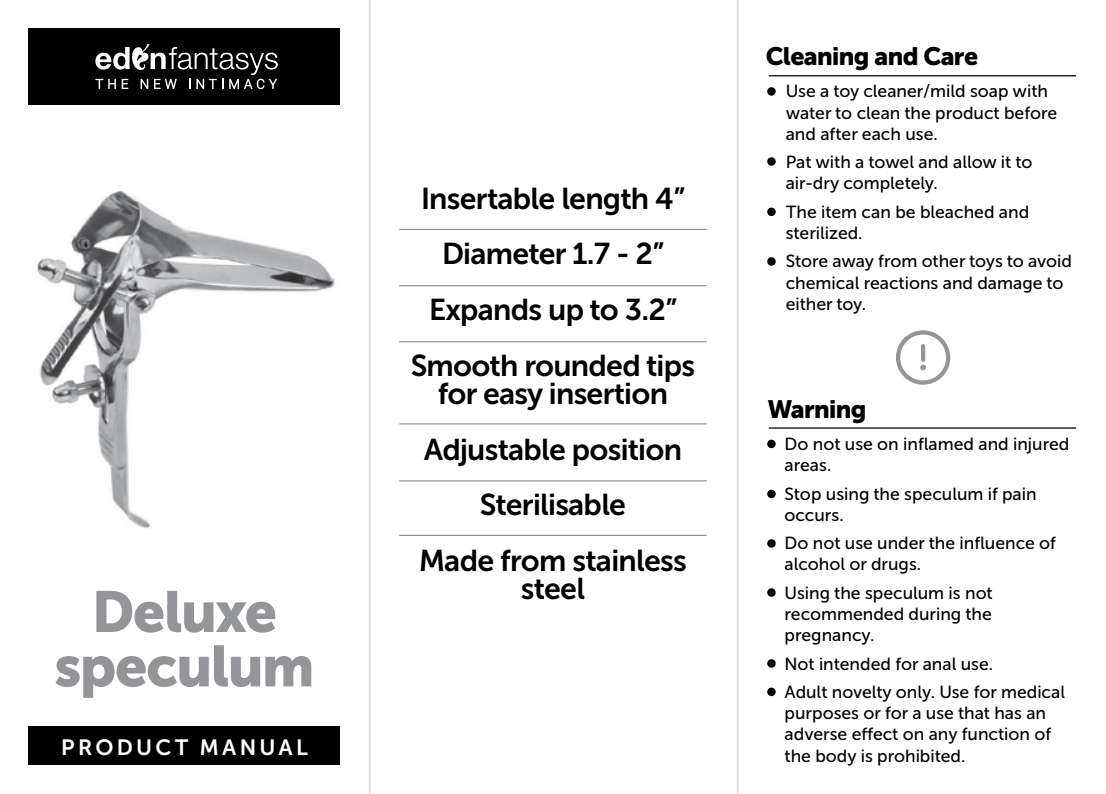
<style>
.page{position:relative;width:1106px;height:794px;background:#fff}
.page>*{position:absolute;margin:0;border:0;box-sizing:border-box;transform-origin:0 0}
.t1{font:57.5px/54.2px "Museo Sans Cyrl 900";letter-spacing:-.025em;color:#939598;text-align:center}
.t2{font:30px/55.8px "Museo Sans Cyrl 700";letter-spacing:-.025em;color:#000;text-align:center}
.t3{font:25px "Museo Sans Cyrl 900";letter-spacing:-.025em;color:#000}
.t4{font:22px "Museo Sans Cyrl 700";letter-spacing:.15em;color:#fff}
.t5{font:17.5px/21.2px "Museo Sans Cyrl 500";color:#000}
</style>
<div class="page">
<div style="left:28px;top:726px;width:312px;height:39px;background:#000"></div>
<div style="left:28px;top:28px;width:312px;height:77px;background:#000"></div>
<svg style="left:95px;top:44px;width:183px;height:45px"></svg>
<hr style="left:399px;top:229px;width:307px;height:1px;background:#939598">
<hr style="left:399px;top:285px;width:307px;height:1px;background:#939598">
<hr style="left:399px;top:341px;width:307px;height:1px;background:#939598">
<hr style="left:399px;top:423px;width:307px;height:1px;background:#939598">
<hr style="left:399px;top:480px;width:307px;height:1px;background:#939598">
<hr style="left:399px;top:535px;width:307px;height:1px;background:#939598">
<img style="left:37px;top:191px;width:298px;height:338px">
<hr style="left:368px;top:0;width:3px;height:794px;background:#e5e6e5">
<hr style="left:736px;top:0;width:3px;height:794px;background:#e5e6e5">
<hr style="left:768px;top:75px;width:308px;height:1px;background:#000">
<div style="left:767px;top:157px;width:8px;height:9px;background:#000;border-radius:50%"></div>
<div style="left:767px;top:207px;width:8px;height:9px;background:#000;border-radius:50%"></div>
<div style="left:767px;top:257px;width:8px;height:9px;background:#000;border-radius:50%"></div>
<div style="left:767px;top:87px;width:8px;height:9px;background:#000;border-radius:50%"></div>
<div style="left:767px;top:440px;width:8px;height:8px;background:#000;border-radius:50%"></div>
<div style="left:767px;top:489px;width:8px;height:9px;background:#000;border-radius:50%"></div>
<div style="left:767px;top:539px;width:8px;height:8px;background:#000;border-radius:50%"></div>
<div style="left:767px;top:588px;width:8px;height:9px;background:#000;border-radius:50%"></div>
<div style="left:767px;top:659px;width:8px;height:8px;background:#000;border-radius:50%"></div>
<div style="left:767px;top:687px;width:8px;height:9px;background:#000;border-radius:50%"></div>
<hr style="left:768px;top:427px;width:308px;height:2px;background:#000">
<svg style="left:896px;top:330px;width:54px;height:55px"></svg>
<h1 class="t1" style="left:54px;top:584px;width:262px">Deluxe speculum</h1>
<p class="t4" style="left:61px;top:735px;width:248px">PRODUCT MANUAL</p>
<h2 class="t2" style="left:411px;top:170px;width:286px">Insertable length 4”<br>Diameter 1.7 - 2”<br>Expands up to 3.2”<br>Smooth rounded tips</h2>
<h2 class="t2" style="left:419px;top:365px;width:269px">for easy insertion<br>Adjustable position<br>Sterilisable<br>Made from stainless</h2>
<h2 class="t2" style="left:521px;top:560px;width:66px">steel</h2>
<h3 class="t3" style="left:765px;top:42px;width:214px">Cleaning and Care</h3>
<p class="t5" style="left:785px;top:81px;width:273px">Use a toy cleaner/mild soap with water to clean the product before and after each use.</p>
<p class="t5" style="left:785px;top:152px;width:248px">Pat with a towel and allow it to air-dry completely.</p>
<p class="t5" style="left:785px;top:201px;width:245px">The item can be bleached and sterilized.</p>
<p class="t5" style="left:785px;top:251px;width:288px">Store away from other toys to avoid chemical reactions and damage to either toy.</p>
<h3 class="t3" style="left:767px;top:395px;width:100px">Warning</h3>
<p class="t5" style="left:784px;top:433px;width:286px">Do not use on inflamed and injured areas.</p>
<p class="t5" style="left:784px;top:483px;width:253px">Stop using the speculum if pain occurs.</p>
<p class="t5" style="left:784px;top:532px;width:273px">Do not use under the influence of alcohol or drugs.</p>
<p class="t5" style="left:784px;top:582px;width:209px;text-align:justify">Using the speculum is not recommended during the pregnancy.</p>
<p class="t5" style="left:784px;top:649px;width:282px;line-height:28.2px">Not intended for anal use.<br>Adult novelty only. Use for medical</p>
<p class="t5" style="left:784px;top:702px;width:268px">purposes or for a use that has an adverse effect on any function of the body is prohibited.</p>
</div>
